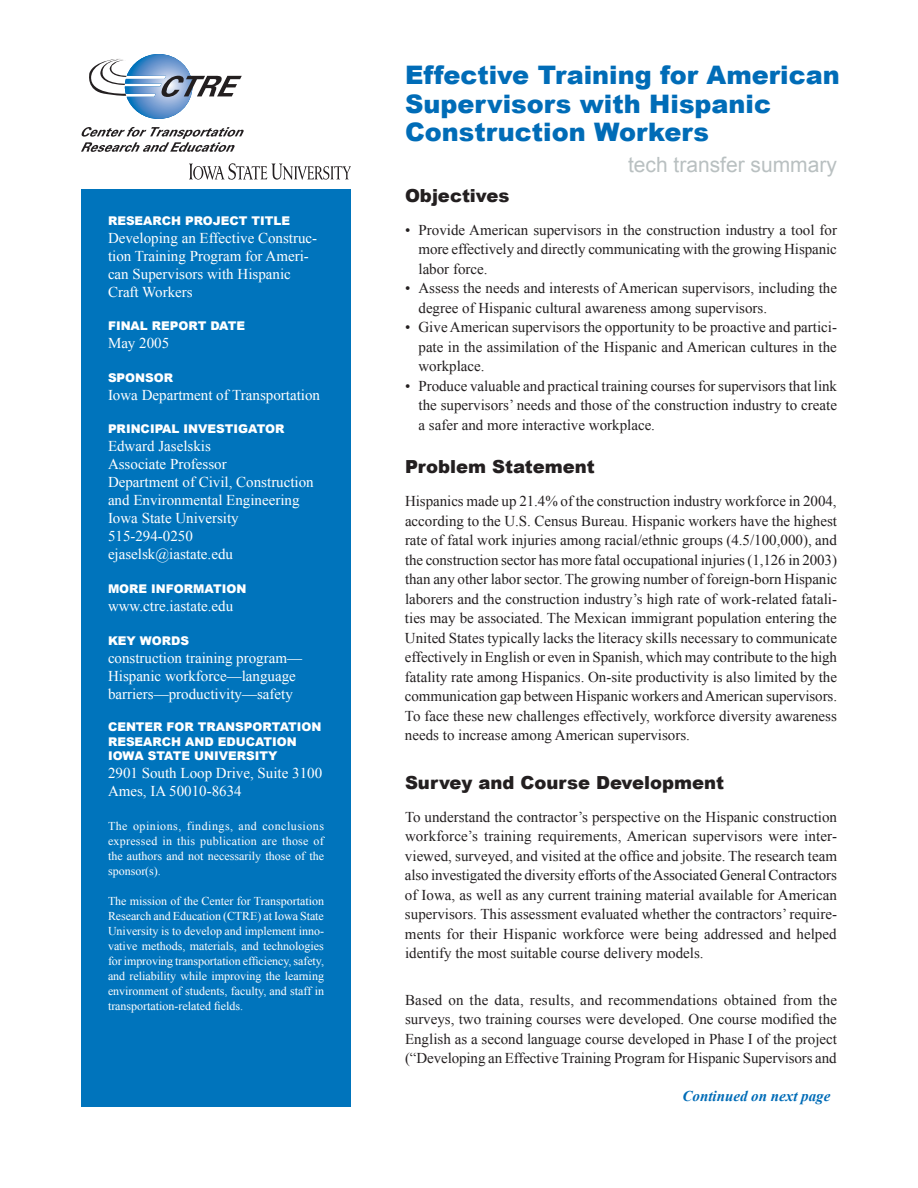
<style>
.page{position:relative;width:918px;height:1188px;background:#fff}
.page>*{position:absolute;margin:0;border:0;box-sizing:border-box;transform-origin:0 0}
.t1{font:900 25.5px/28.5px "Arial";color:#006cb7}
.t2{font:21px "Arial";color:#b9c0c1}
.t3{font:900 18px "Arial";color:#231f20}
.t4{font:15px/19.5px "Times New Roman";color:#231f20;text-align:justify}
.t5{font:15px/18px "Times New Roman";color:#fff}
.t6{font:italic 700 15px "Times New Roman";color:#006cb7}
.t7{font:12px/15px "Times New Roman";color:#fff;text-align:justify}
.t8{font:900 12px/14.4px "Arial";color:#fff}
</style>
<div class="page">
<div style="left:82px;top:190px;width:268px;height:916px;background:#0074bc"></div>
<div style="left:81px;top:189px;width:270px;height:918px;border:2px solid #0074bc"></div>
<svg style="left:189px;top:163px;width:162px;height:17px"></svg>
<svg style="left:81px;top:127px;width:163px;height:25px"></svg>
<svg style="left:89px;top:54px;width:153px;height:65px"></svg>
<p class="t8" style="left:108px;top:214px;width:184px">RESEARCH PROJECT TITLE</p>
<p class="t5" style="left:108px;top:229px;width:211px">Developing an Effective Construc&shy;tion Training Program for Ameri&shy;can Supervisors with Hispanic<br>Craft Workers</p>
<p class="t8" style="left:108px;top:318px;width:139px">FINAL REPORT DATE</p>
<p class="t5" style="left:108px;top:334px;width:63px">May 2005</p>
<p class="t8" style="left:108px;top:370px;width:67px">SPONSOR</p>
<p class="t5" style="left:108px;top:385px;width:214px">Iowa Department of Transportation</p>
<p class="t8" style="left:108px;top:422px;width:178px">PRINCIPAL INVESTIGATOR</p>
<p class="t5" style="left:108px;top:437px;width:207px">Edward Jaselskis<br>Associate Professor<br>Department of Civil, Construction and Environmental Engineering<br>Iowa State University<br>515-294-0250 ejaselsk@iastate.edu</p>
<p class="t8" style="left:108px;top:581px;width:140px">MORE INFORMATION</p>
<p class="t5" style="left:108px;top:597px;width:127px">www.ctre.iastate.edu</p>
<p class="t8" style="left:108px;top:633px;width:83px">KEY WORDS</p>
<p class="t5" style="left:108px;top:649px;width:196px">construction training program—<br>Hispanic workforce—language barriers—productivity—safety</p>
<p class="t8" style="left:108px;top:719px;width:215px">CENTER FOR TRANSPORTATION<br>RESEARCH AND EDUCATION<br>IOWA STATE UNIVERSITY</p>
<p class="t5" style="left:108px;top:764px;width:216px">2901 South Loop Drive, Suite 3100<br>Ames, IA 50010-8634</p>
<p class="t7" style="left:108px;top:819px;width:218px">The opinions, findings, and conclusions expressed in this publication are those of the authors and not necessarily those of the sponsor(s).</p>
<p class="t7" style="left:108px;top:894px;width:218px">The mission of the Center for Transportation Research and Education (CTRE) at Iowa State University is to develop and implement inno&shy;vative methods, materials, and technologies for improving transportation efficiency, safety, and reliability while improving the learning environment of students, faculty, and staff in transportation-related fields.</p>
<h1 class="t1" style="left:405px;top:60px;width:436px">Effective Training for American<br>Supervisors with Hispanic<br>Construction Workers</h1>
<h2 class="t2" style="left:628px;top:151px;width:210px">tech transfer summary</h2>
<p class="t3" style="left:405px;top:182px;width:106px">Objectives</p>
<p class="t4" style="left:418px;top:220px;width:420px;text-indent:-13px">• Provide American supervisors in the construction industry a tool for more effectively and directly communicating with the growing Hispanic labor force.</p>
<p class="t4" style="left:418px;top:278px;width:420px;text-indent:-13px">• Assess the needs and interests of American supervisors, including the degree of Hispanic cultural awareness among supervisors.</p>
<p class="t4" style="left:418px;top:317px;width:420px;text-indent:-13px">• Give American supervisors the opportunity to be proactive and partici&shy;pate in the assimilation of the Hispanic and American cultures in the workplace.</p>
<p class="t4" style="left:418px;top:376px;width:420px;text-indent:-13px">• Produce valuable and practical training courses for supervisors that link the supervisors’ needs and those of the construction industry to create a safer and more interactive workplace.</p>
<p class="t3" style="left:405px;top:454px;width:191px">Problem Statement</p>
<p class="t4" style="left:405px;top:491px;width:434px">Hispanics made up 21.4% of the construction industry workforce in 2004, according to the U.S. Census Bureau. Hispanic workers have the highest rate of fatal work injuries among racial/ethnic groups (4.5/100,000), and the construction sector has more fatal occupational injuries (1,126 in 2003) than any other labor sector. The growing number of foreign-born Hispanic laborers and the construction industry’s high rate of work-related fatali&shy;ties may be associated. The Mexican immigrant population entering the United States typically lacks the literacy skills necessary to communicate effectively in English or even in Spanish, which may contribute to the high fatality rate among Hispanics. On-site productivity is also limited by the communication gap between Hispanic workers and American supervisors.<br>To face these new challenges effectively, workforce diversity awareness needs to increase among American supervisors.</p>
<p class="t3" style="left:405px;top:769px;width:321px">Survey and Course Development</p>
<p class="t4" style="left:405px;top:807px;width:434px">To understand the contractor’s perspective on the Hispanic construction workforce’s training requirements, American supervisors were inter&shy;viewed, surveyed, and visited at the office and jobsite. The research team also investigated the diversity efforts of the Associated General Contractors of Iowa, as well as any current training material available for American supervisors. This assessment evaluated whether the contractors’ require&shy;ments for their Hispanic workforce were being addressed and helped identify the most suitable course delivery models.</p>
<p class="t4" style="left:405px;top:990px;width:434px">Based on the data, results, and recommendations obtained from the surveys, two training courses were developed. One course modified the English as a second language course developed in Phase I of the project (“Developing an Effective Training Program for Hispanic Supervisors and</p>
<p class="t6" style="left:682px;top:1085px;width:149px">Continued on next page</p>
</div>
